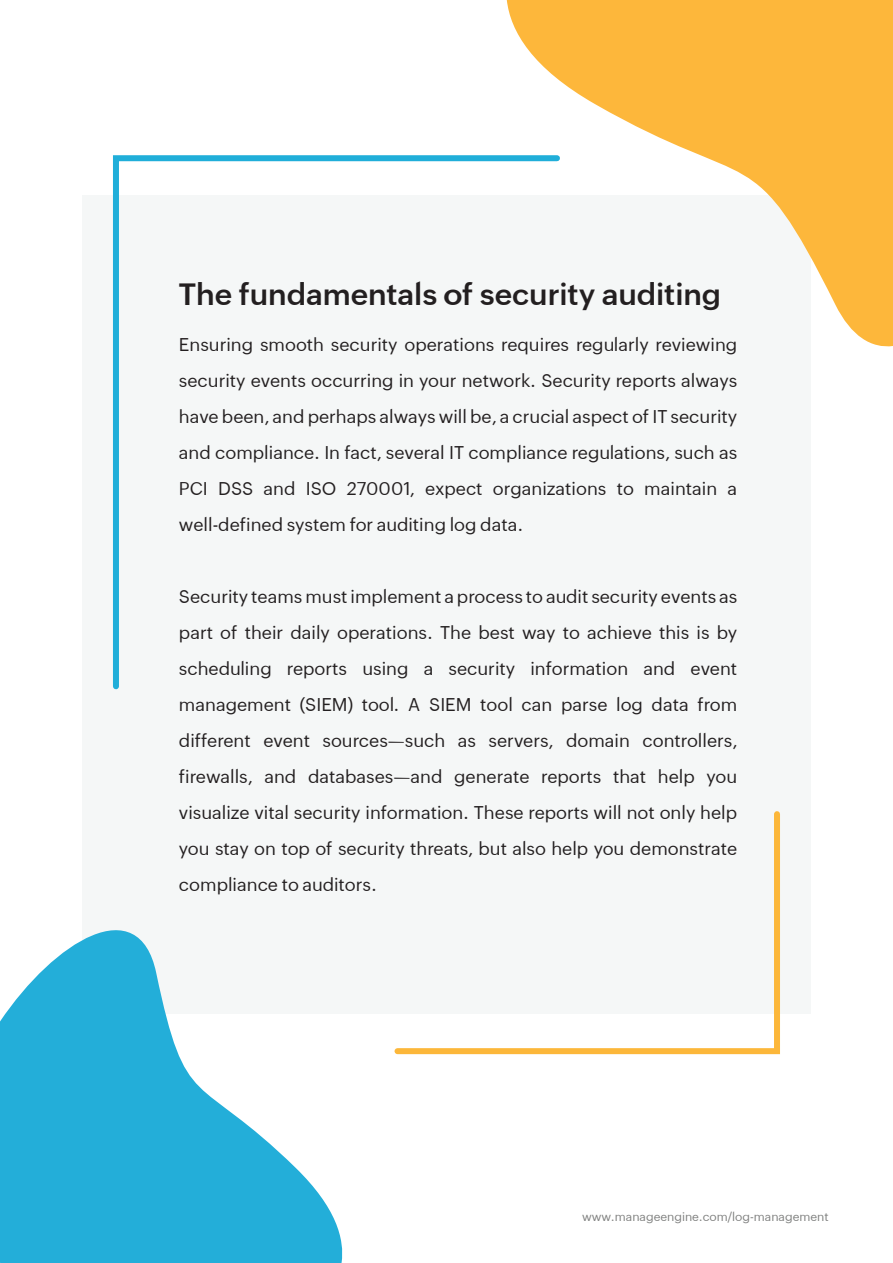
<style>
.page{position:relative;width:893px;height:1263px;background:#fff}
.page>*{position:absolute;margin:0;border:0;box-sizing:border-box;transform-origin:0 0}
.t1{font:600 30px "Zoho Puvi";color:#231f20}
.t2{font:18px/36px "Zoho Puvi";color:#231f20;text-align:justify}
.t3{font:12px "Zoho Puvi";color:#7f807f}
</style>
<div class="page">
<div style="left:82px;top:195px;width:729px;height:819px;background:#f5f7f7"></div>
<svg style="left:113px;top:155px;width:394px;height:535px"></svg>
<svg style="left:394px;top:811px;width:386px;height:244px"></svg>
<svg style="left:507px;top:0;width:386px;height:347px"></svg>
<svg style="left:0;top:930px;width:343px;height:333px;fill:#23aed9"></svg>
<h1 class="t1" style="left:179px;top:272px;width:543px">The fundamentals of security auditing</h1>
<p class="t2" style="left:179px;top:325px;width:560px">Ensuring smooth security operations requires regularly reviewing security events occurring in your network. Security reports always have been, and perhaps always will be, a crucial aspect of IT security and compliance. In fact, several IT compliance regulations, such as PCI DSS and ISO 270001, expect organizations to maintain a well-defined system for auditing log data.</p>
<p class="t2" style="left:179px;top:577px;width:560px">Security teams must implement a process to audit security events as part of their daily operations. The best way to achieve this is by scheduling reports using a security information and event management (SIEM) tool. A SIEM tool can parse log data from different event sources—such as servers, domain controllers, firewalls, and databases—and generate reports that help you visualize vital security information. These reports will not only help you stay on top of security threats, but also help you demonstrate compliance to auditors.</p>
<p class="t3" style="left:582px;top:1208px;width:248px">www.manageengine.com/log-management</p>
</div>
